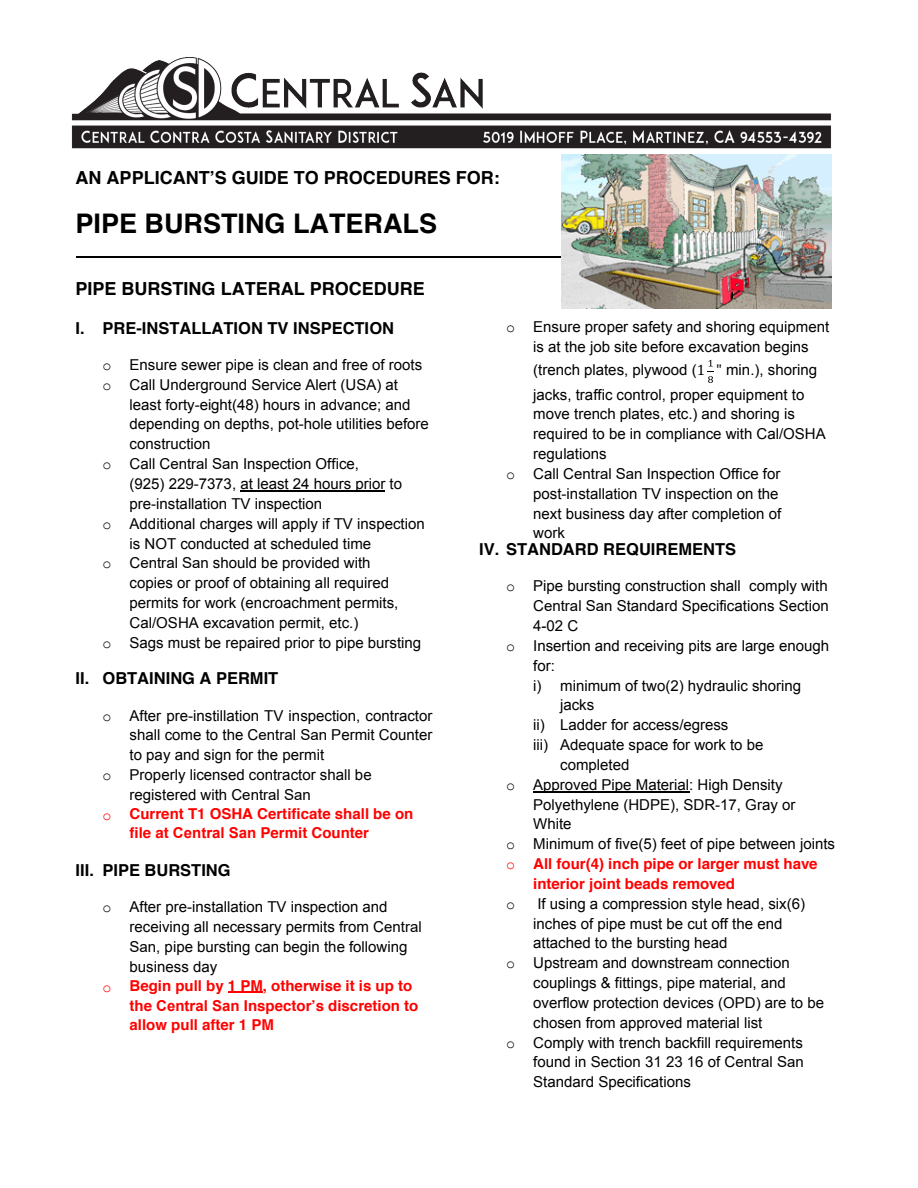
<style>
.page{position:relative;width:918px;height:1188px;background:#fff}
.page>*{position:absolute;margin:0;border:0;box-sizing:border-box;transform-origin:0 0}
.t1{font:700 27px "Helvetica";color:#000}
.t2{font:700 18px "Helvetica";color:#000}
.t3{font:700 16.5px "Helvetica";color:#000}
.t4{font:15px/19.8px "Arial";color:#000}
.t5{font:700 15px/19.5px "Helvetica";color:#f00}
.t6{font:15px "Courier New";color:#000}
.s1{font-family:"Courier New"}
.s2{font-family:"Courier New";font-weight:400}
.s3{font-family:"Arial"}
.s4{font-family:"Cambria"}
</style>
<div class="page">
<hr style="left:76px;top:257px;width:756px;height:1px;background:#000">
<hr style="left:241px;top:490px;width:144px;height:1px;background:#000">
<hr style="left:228px;top:992px;width:35px;height:1px;background:#f00">
<svg style="left:707px;top:360px;width:7px;height:23px"></svg>
<hr style="left:533px;top:791px;width:156px;height:1px;background:#000">
<img style="left:561px;top:155px;width:270px;height:153px">
<img style="left:71px;top:57px;width:760px;height:92px">
<p class="t2" style="left:76px;top:163px;width:426px">AN APPLICANT’S GUIDE TO PROCEDURES FOR:</p>
<h1 class="t1" style="left:76px;top:202px;width:363px">PIPE BURSTING LATERALS</h1>
<p class="t2" style="left:76px;top:274px;width:351px">PIPE BURSTING LATERAL PROCEDURE</p>
<p class="t3" style="left:76px;top:315px;width:320px">I. PRE-INSTALLATION TV INSPECTION</p>
<p class="t4" style="left:103px;top:355px;width:321px"><span class="s1">o</span> Ensure sewer pipe is clean and free of roots <span class="s1">o</span> Call Underground Service Alert (USA) at</p>
<p class="t4" style="left:130px;top:395px;width:282px">least forty-eight(48) hours in advance; and</p>
<p class="t4" style="left:130px;top:414px;width:301px">depending on depths, pot-hole utilities before</p>
<p class="t4" style="left:130px;top:434px;width:82px">construction</p>
<p class="t4" style="left:103px;top:454px;width:258px"><span class="s1">o</span> Call Central San Inspection Office,</p>
<p class="t4" style="left:130px;top:474px;width:274px">(925) 229-7373, at least 24 hours prior to</p>
<p class="t4" style="left:130px;top:494px;width:194px">pre-installation TV inspection</p>
<p class="t4" style="left:103px;top:514px;width:324px"><span class="s1">o</span> Additional charges will apply if TV inspection</p>
<p class="t4" style="left:130px;top:534px;width:243px">is NOT conducted at scheduled time</p>
<p class="t4" style="left:103px;top:553px;width:270px"><span class="s1">o</span> Central San should be provided with</p>
<p class="t4" style="left:130px;top:573px;width:261px">copies or proof of obtaining all required</p>
<p class="t4" style="left:130px;top:593px;width:270px">permits for work (encroachment permits,</p>
<p class="t4" style="left:130px;top:613px;width:230px">Cal/OSHA excavation permit, etc.)</p>
<p class="t4" style="left:103px;top:633px;width:320px"><span class="s1">o</span> Sags must be repaired prior to pipe bursting</p>
<p class="t3" style="left:76px;top:665px;width:204px">II. OBTAINING A PERMIT</p>
<p class="t4" style="left:103px;top:706px;width:331px"><span class="s1">o</span> After pre-instillation TV inspection, contractor</p>
<p class="t4" style="left:130px;top:725px;width:304px">shall come to the Central San Permit Counter</p>
<p class="t4" style="left:130px;top:745px;width:196px">to pay and sign for the permit</p>
<p class="t4" style="left:103px;top:765px;width:271px"><span class="s1">o</span> Properly licensed contractor shall be</p>
<p class="t4" style="left:130px;top:785px;width:183px">registered with Central San</p>
<p class="t5" style="left:130px;top:804px;width:285px;text-indent:-27px"><span class="s2">o</span> Current T1 OSHA Certificate shall be on file at <span class="s3">Central San</span> Permit Counter</p>
<p class="t3" style="left:76px;top:857px;width:157px">III. PIPE BURSTING</p>
<p class="t4" style="left:130px;top:897px;width:294px;text-indent:-27px"><span class="s1">o</span> After pre-installation TV inspection and receiving all necessary permits from Central San, pipe bursting can begin the following business day</p>
<p class="t5" style="left:130px;top:976px;width:290px;text-indent:-27px"><span class="s2">o</span> Begin pull by 1 PM, otherwise it is up to the <span class="s3">Central San</span> Inspector’s discretion to allow pull after 1 PM</p>
<p class="t4" style="left:506px;top:317px;width:324px;text-align:center"><span class="s1">o</span> Ensure proper safety and shoring equipment is at the job site before excavation begins</p>
<p class="t4" style="left:533px;top:358px;width:285px;line-height:24.3px">(trench plates, plywood (<span class="s4">1 "</span> min.), shoring jacks, traffic control, proper equipment to</p>
<p class="t4" style="left:533px;top:404px;width:263px">move trench plates, etc.) and shoring is</p>
<p class="t4" style="left:533px;top:424px;width:294px">required to be in compliance with Cal/OSHA</p>
<p class="t4" style="left:533px;top:444px;width:75px">regulations</p>
<p class="t4" style="left:506px;top:464px;width:276px"><span class="s1">o</span> Call Central San Inspection Office for</p>
<p class="t4" style="left:533px;top:484px;width:247px">post-installation TV inspection on the</p>
<p class="t4" style="left:533px;top:504px;width:250px">next business day after completion of</p>
<p class="t4" style="left:533px;top:523px;width:33px">work</p>
<p class="t3" style="left:479px;top:536px;width:259px">IV. STANDARD REQUIREMENTS</p>
<p class="t4" style="left:506px;top:576px;width:323px"><span class="s1">o</span> Pipe bursting construction shall comply with</p>
<p class="t4" style="left:533px;top:596px;width:297px">Central San Standard Specifications Section</p>
<p class="t4" style="left:533px;top:616px;width:47px">4-02 C</p>
<p class="t4" style="left:506px;top:636px;width:324px"><span class="s1">o</span> Insertion and receiving pits are large enough</p>
<p class="t4" style="left:533px;top:656px;width:23px">for:</p>
<p class="t4" style="left:533px;top:676px;width:269px">i) minimum of two(2) hydraulic shoring</p>
<p class="t4" style="left:560px;top:695px;width:36px">jacks</p>
<p class="t4" style="left:533px;top:715px;width:197px">ii) Ladder for access/egress</p>
<p class="t4" style="left:533px;top:735px;width:232px">iii) Adequate space for work to be</p>
<p class="t4" style="left:560px;top:755px;width:71px">completed</p>
<p class="t4" style="left:506px;top:775px;width:278px"><span class="s1">o</span> Approved Pipe Material: High Density</p>
<p class="t4" style="left:533px;top:795px;width:264px">Polyethylene (HDPE), SDR-17, Gray or</p>
<p class="t4" style="left:533px;top:814px;width:40px">White</p>
<p class="t4" style="left:506px;top:834px;width:330px"><span class="s1">o</span> Minimum of five(5) feet of pipe between joints</p>
<p class="t5" style="left:533px;top:854px;width:286px;text-indent:-27px"><span class="s2">o</span> All four(4) inch pipe or larger must have interior joint beads removed</p>
<p class="t6" style="left:506px;top:895px;width:11px">o</p>
<p class="t4" style="left:537px;top:894px;width:269px">If using a compression style head, six(6)</p>
<p class="t4" style="left:533px;top:914px;width:251px">inches of pipe must be cut off the end</p>
<p class="t4" style="left:533px;top:933px;width:196px">attached to the bursting head</p>
<p class="t4" style="left:506px;top:953px;width:285px"><span class="s1">o</span> Upstream and downstream connection</p>
<p class="t4" style="left:533px;top:973px;width:254px">couplings &amp; fittings, pipe material, and</p>
<p class="t4" style="left:533px;top:993px;width:292px">overflow protection devices (OPD) are to be</p>
<p class="t4" style="left:533px;top:1013px;width:231px">chosen from approved material list</p>
<p class="t4" style="left:506px;top:1033px;width:298px"><span class="s1">o</span> Comply with trench backfill requirements</p>
<p class="t4" style="left:533px;top:1052px;width:272px">found in Section 31 23 16 of Central San</p>
<p class="t4" style="left:533px;top:1072px;width:159px">Standard Specifications</p>
</div>
